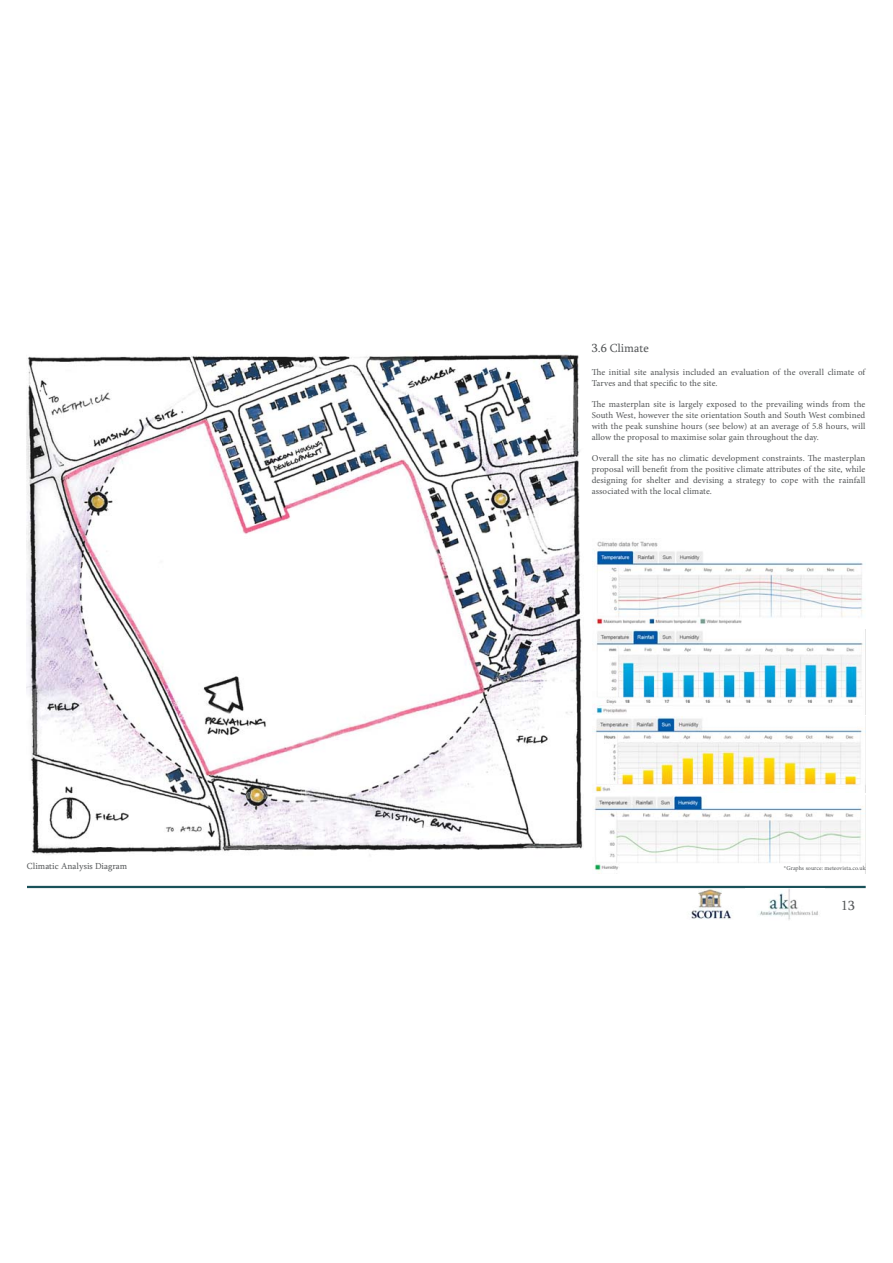
<style>
.page{position:relative;width:893px;height:1263px;background:#fff}
.page>*{position:absolute;margin:0;border:0;box-sizing:border-box;transform-origin:0 0}
.t1{font:13.5px "Sylfaen";color:#535557}
.t2{font:12px "Sylfaen";color:#535557}
.t3{font:9px/10.8px "Minion Pro";letter-spacing:.01em;color:#535557;text-align:justify}
.t4{font:9px "Sylfaen";color:#535557}
.t5{font:6px "Minion Pro";letter-spacing:.01em;color:#535557}
</style>
<div class="page">
<hr style="left:27px;top:886px;width:839px;height:2px;background:#1a525a">
<img style="left:676px;top:888px;width:142px;height:32px">
<img style="left:27px;top:354px;width:556px;height:502px">
<img style="left:593px;top:541px;width:270px;height:84px">
<img style="left:592px;top:716px;width:274px;height:77px">
<img style="left:596px;top:629px;width:270px;height:85px">
<img style="left:594px;top:795px;width:269px;height:79px">
<h2 class="t2" style="left:592px;top:343px;width:59px">3.6 Climate</h2>
<p class="t3" style="left:592px;top:368px;width:275px">The initial site analysis included an evaluation of the overall climate of<br>Tarves and that specific to the site.</p>
<p class="t3" style="left:592px;top:400px;width:275px">The masterplan site is largely exposed to the prevailing winds from the South West, however the site orientation South and South West combined with the peak sunshine hours (see below) at an average of 5.8 hours, will allow the proposal to maximise solar gain throughout the day.</p>
<p class="t3" style="left:592px;top:454px;width:275px">Overall the site has no climatic development constraints. The masterplan proposal will benefit from the positive climate attributes of the site, while designing for shelter and devising a strategy to cope with the rainfall associated with the local climate.</p>
<p class="t4" style="left:27px;top:862px;width:102px">Climatic Analysis Diagram</p>
<p class="t5" style="left:784px;top:866px;width:83px">*Graphs source: meteovista.co.uk</p>
<h1 class="t1" style="left:841px;top:900px;width:15px">13</h1>
</div>
